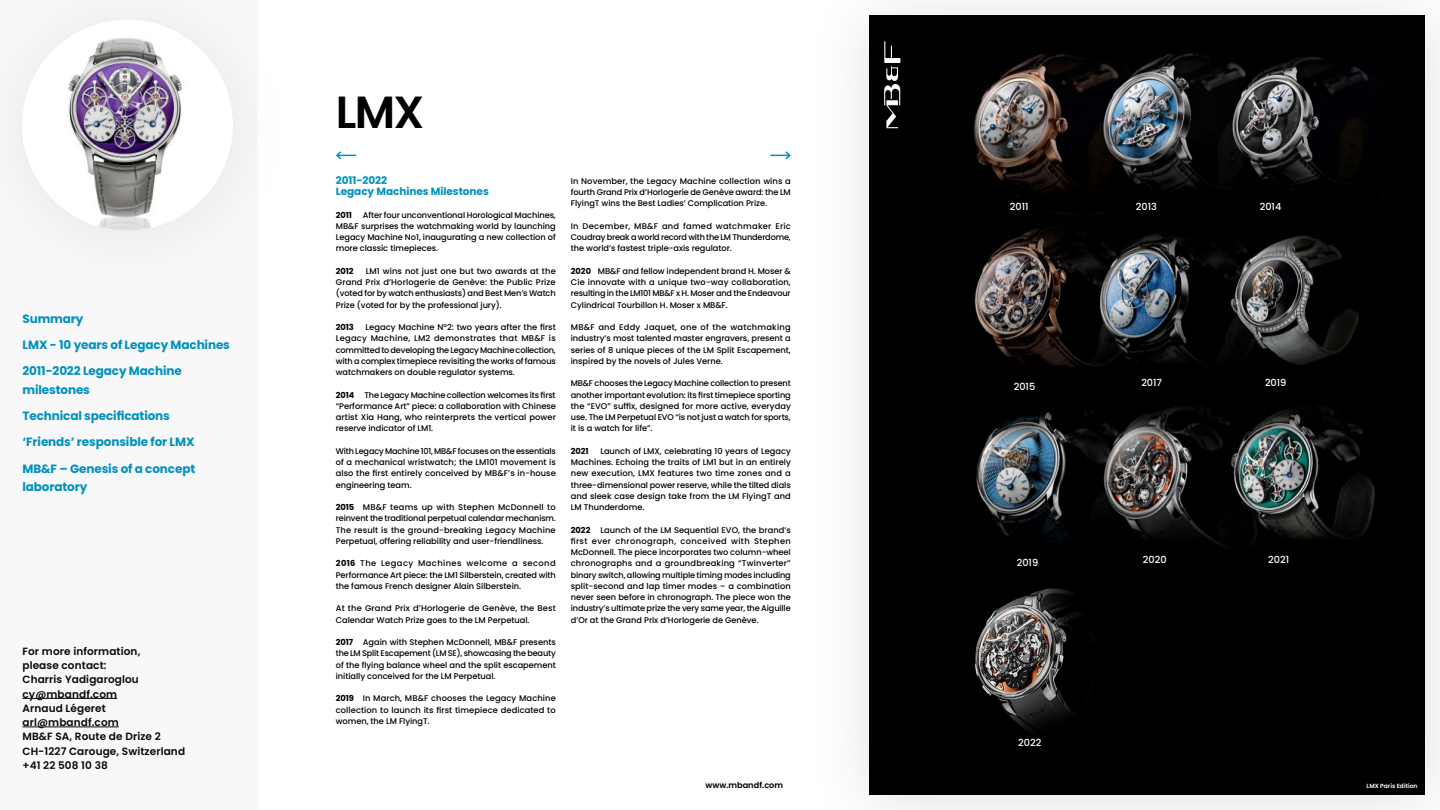
<style>
.page{position:relative;width:1440px;height:810px;background:#fff}
.page>*{position:absolute;margin:0;border:0;box-sizing:border-box;transform-origin:0 0}
.t1{font:600 45px "Poppins";color:#000}
.t2{font:700 12px/26.2px "Poppins";letter-spacing:-.01em;color:#0091bd}
.t3{font:600 10.5px/14.2px "Poppins";letter-spacing:.01em;color:#0b0904}
.t4{font:700 10.5px/11.2px "Poppins";letter-spacing:-.005em;color:#0091bd}
.t5{font:500 9.75px "Poppins";color:#fff}
.t6{font:500 8.25px/11.2px "Poppins";letter-spacing:-.005em;color:#000;text-align:justify}
.t7{font:700 8.25px "Poppins";letter-spacing:-.005em;color:#000}
.t8{font:600 8.25px "Poppins";color:#000}
.t9{font:600 6px "Poppins";color:#fff}
.s1{font-weight:700}
</style>
<div class="page">
<div style="left:0;top:0;width:257px;height:810px;background:#f8f8f8"></div>
<div style="left:0;top:0;width:301px;height:301px;background:#f7f7f7"></div>
<img style="left:22px;top:20px;width:211px;height:210px;border-radius:105px">
<hr style="left:22px;top:698px;width:95px;height:1px;background:#0b0904">
<hr style="left:22px;top:727px;width:97px;height:1px;background:#0b0904">
<svg style="left:336px;top:151px;width:20px;height:9px"></svg>
<svg style="left:770px;top:151px;width:21px;height:9px"></svg>
<svg style="left:857px;top:5px;width:583px;height:805px;background:#232324"></svg>
<h2 class="t2" style="left:22px;top:305px;width:209px">Summary<br>LMX - 10 years of Legacy Machines<br>2011-2022 Legacy Machine</h2>
<h2 class="t2" style="left:23px;top:376px;width:174px">milestones<br>Technical specifications ‘Friends’ responsible for LMX<br>MB&amp;F – Genesis of a concept</h2>
<h2 class="t2" style="left:23px;top:474px;width:66px">laboratory</h2>
<p class="t3" style="left:22px;top:644px;width:164px">For more information,<br>please contact:<br>Charris Yadigaroglou cy@mbandf.com<br>Arnaud Légeret arl@mbandf.com<br>MB&amp;F SA, Route de Drize 2<br>CH-1227 Carouge, Switzerland +41 22 508 10 38</p>
<h1 class="t1" style="left:336px;top:86px;width:90px">LMX</h1>
<p class="t4" style="left:336px;top:175px;width:155px">2011-2022<br>Legacy Machines Milestones</p>
<p class="t7" style="left:336px;top:210px;width:18px">2011</p>
<p class="t6" style="left:336px;top:209px;width:222px;text-indent:27px">After four unconventional Horological Machines, MB&amp;F surprises the watchmaking world by launching Legacy Machine No1, inaugurating a new collection of more classic timepieces.</p>
<p class="t7" style="left:336px;top:266px;width:19px">2012</p>
<p class="t6" style="left:336px;top:265px;width:221px;text-indent:30px">LM1 wins not just one but two awards at the Grand Prix d’Horlogerie de Genève: the Public Prize (voted for by watch enthusiasts) and Best Men’s Watch Prize (voted for by the professional jury).</p>
<p class="t7" style="left:336px;top:322px;width:20px">2013</p>
<p class="t6" style="left:336px;top:322px;width:222px;text-indent:30px">Legacy Machine N°2: two years after the first Legacy Machine, LM2 demonstrates that MB&amp;F is committed to developing the Legacy Machine collection, with a complex timepiece revisiting the works of famous watchmakers on double regulator systems.</p>
<p class="t6" style="left:336px;top:389px;width:222px"><span class="s1">2014</span> The Legacy Machine collection welcomes its first “Performance Art” piece: a collaboration with Chinese artist Xia Hang, who reinterprets the vertical power reserve indicator of LM1.</p>
<p class="t6" style="left:336px;top:445px;width:222px">With Legacy Machine 101, MB&amp;F focuses on the essentials of a mechanical wristwatch; the LM101 movement is also the first entirely conceived by MB&amp;F’s in-house engineering team.</p>
<p class="t6" style="left:336px;top:502px;width:222px"><span class="s1">2015</span> MB&amp;F teams up with Stephen McDonnell to reinvent the traditional perpetual calendar mechanism.<br>The result is the ground-breaking Legacy Machine Perpetual, offering reliability and user-friendliness.</p>
<p class="t6" style="left:336px;top:558px;width:221px"><span class="s1">2016</span> The Legacy Machines welcome a second Performance Art piece: the LM1 Silberstein, created with the famous French designer Alain Silberstein.</p>
<p class="t6" style="left:336px;top:603px;width:222px">At the Grand Prix d’Horlogerie de Genève, the Best<br>Calendar Watch Prize goes to the LM Perpetual.</p>
<p class="t6" style="left:336px;top:637px;width:222px"><span class="s1">2017</span> Again with Stephen McDonnell, MB&amp;F presents the LM Split Escapement (LM SE), showcasing the beauty of the flying balance wheel and the split escapement initially conceived for the LM Perpetual.</p>
<p class="t6" style="left:336px;top:693px;width:221px"><span class="s1">2019</span> In March, MB&amp;F chooses the Legacy Machine collection to launch its first timepiece dedicated to women, the LM FlyingT.</p>
<p class="t6" style="left:571px;top:175px;width:222px">In November, the Legacy Machine collection wins a fourth Grand Prix d’Horlogerie de Genève award: the LM FlyingT wins the Best Ladies’ Complication Prize.</p>
<p class="t6" style="left:571px;top:220px;width:222px">In December, MB&amp;F and famed watchmaker Eric Coudray break a world record with the LM Thunderdome, the world’s fastest triple-axis regulator.</p>
<p class="t6" style="left:571px;top:265px;width:222px"><span class="s1">2020</span> MB&amp;F and fellow independent brand H. Moser &amp; Cie innovate with a unique two-way collaboration, resulting in the LM101 MB&amp;F x H. Moser and the Endeavour Cylindrical Tourbillon H. Moser x MB&amp;F.</p>
<p class="t6" style="left:571px;top:322px;width:222px">MB&amp;F and Eddy Jaquet, one of the watchmaking industry’s most talented master engravers, present a series of 8 unique pieces of the LM Split Escapement, inspired by the novels of Jules Verne.</p>
<p class="t6" style="left:571px;top:378px;width:222px">MB&amp;F chooses the Legacy Machine collection to present another important evolution: its first timepiece sporting the “EVO” suffix, designed for more active, everyday use. The LM Perpetual EVO “is not just a watch for sports, it is a watch for life”.</p>
<p class="t7" style="left:571px;top:446px;width:19px">2021</p>
<p class="t6" style="left:571px;top:445px;width:222px;text-indent:30px">Launch of LMX, celebrating 10 years of Legacy Machines. Echoing the traits of LM1 but in an entirely new execution, LMX features two time zones and a three-dimensional power reserve, while the tilted dials and sleek case design take from the LM FlyingT and LM Thunderdome.</p>
<p class="t6" style="left:571px;top:524px;width:222px"><span class="s1">2022</span> Launch of the LM Sequential EVO, the brand’s first ever chronograph, conceived with Stephen McDonnell. The piece incorporates two column-wheel chronographs and a groundbreaking “Twinverter” binary switch, allowing multiple timing modes including split-second and lap timer modes – a combination never seen before in chronograph. The piece won the industry’s ultimate prize the very same year, the Aiguille d’Or at the Grand Prix d’Horlogerie de Genève.</p>
<p class="t8" style="left:705px;top:780px;width:79px">www.mbandf.com</p>
<p class="t5" style="left:1010px;top:201px;width:20px">2011</p>
<p class="t5" style="left:1136px;top:201px;width:23px">2013</p>
<p class="t5" style="left:1260px;top:201px;width:23px">2014</p>
<p class="t5" style="left:1014px;top:381px;width:23px">2015</p>
<p class="t5" style="left:1141px;top:377px;width:22px">2017</p>
<p class="t5" style="left:1265px;top:377px;width:23px">2019</p>
<p class="t5" style="left:1017px;top:557px;width:23px">2019</p>
<p class="t5" style="left:1143px;top:553px;width:25px">2020</p>
<p class="t5" style="left:1268px;top:553px;width:22px">2021</p>
<p class="t5" style="left:1018px;top:737px;width:25px">2022</p>
<p class="t9" style="left:1367px;top:782px;width:52px">LMX Paris Edition</p>
</div>
